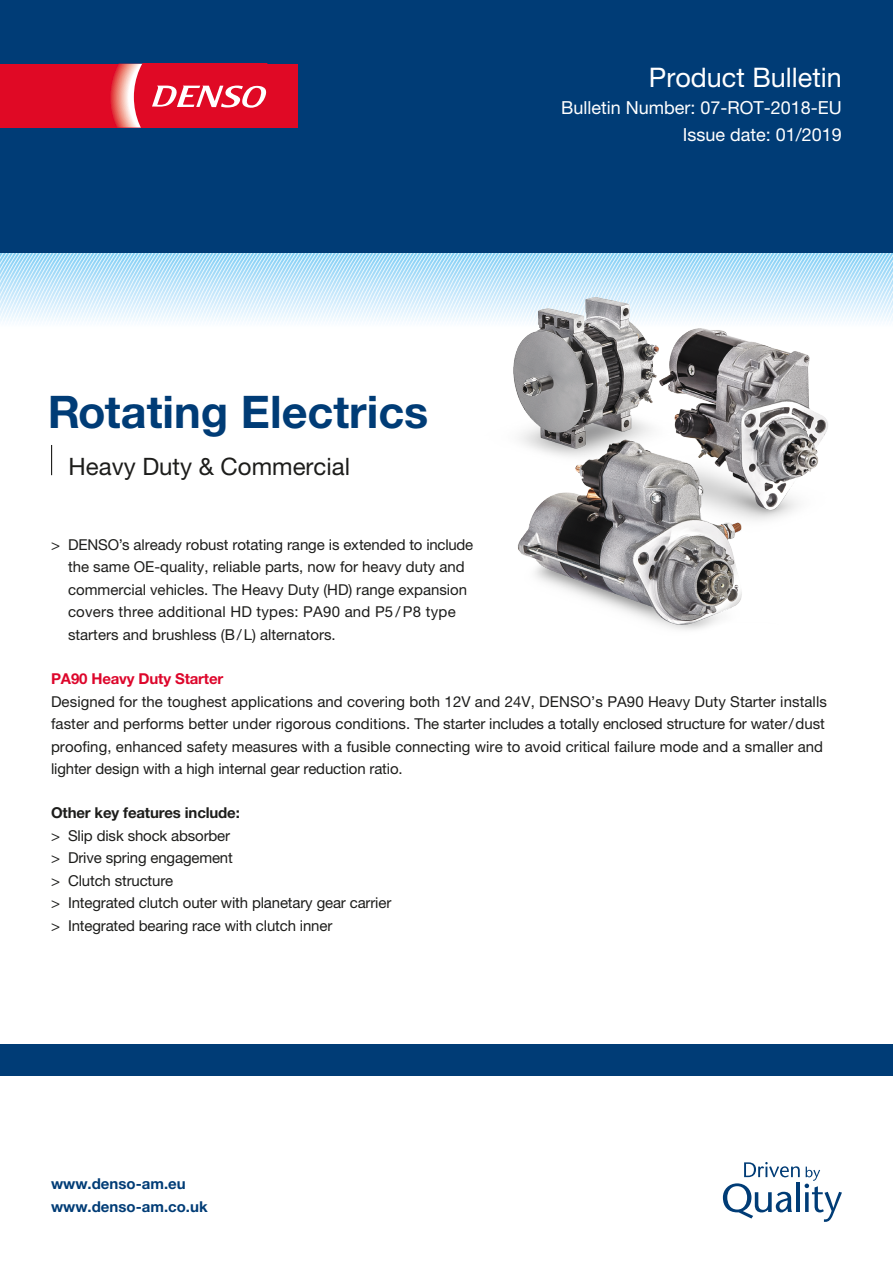
<style>
.page{position:relative;width:893px;height:1263px;background:#fff}
.page>*{position:absolute;margin:0;border:0;box-sizing:border-box;transform-origin:0 0}
.t1{font:700 45px "Helvetica Neue LT Pro";color:#003c76}
.t2{font:27px "Helvetica Neue LT Pro";color:#fff}
.t3{font:24px "Helvetica Neue LT Pro";color:#1d1d1b}
.t4{font:18px/27px "Helvetica Neue LT Pro";color:#fff;text-align:right}
.t5{font:15px/22.5px "Helvetica Neue LT Pro";color:#1d1d1b}
.t6{font:700 15px/22.5px "Helvetica Neue LT Pro";color:#003c76}
.t7{font:700 15px "Helvetica Neue LT Pro";letter-spacing:-.01em;color:#1d1d1b}
.t8{font:700 15px "Helvetica Neue LT Pro";letter-spacing:-.01em;color:#dd062b}
</style>
<div class="page">
<svg style="left:0;top:253px;width:893px;height:69px;background:#c8e9fa"></svg>
<div style="left:0;top:0;width:893px;height:253px;background:#003c76"></div>
<svg style="left:723px;top:1162px;width:119px;height:60px"></svg>
<div style="left:0;top:1044px;width:893px;height:32px;background:#003c76"></div>
<div style="left:0;top:64px;width:298px;height:64px;background:#e00925"></div>
<svg style="left:110px;top:64px;width:157px;height:64px"></svg>
<hr style="left:51px;top:445px;width:1px;height:30px;background:#1d1d1b">
<img style="left:483px;top:297px;width:346px;height:333px">
<h2 class="t2" style="left:649px;top:62px;width:195px">Product Bulletin</h2>
<p class="t4" style="left:561px;top:94px;width:282px">Bulletin Number: 07-ROT-2018-EU<br>Issue date: 01/2019</p>
<h1 class="t1" style="left:48px;top:384px;width:382px">Rotating Electrics</h1>
<h3 class="t3" style="left:69px;top:452px;width:283px">Heavy Duty &amp; Commercial</h3>
<p class="t5" style="left:68px;top:533px;width:407px;text-indent:-17px">&gt; DENSO’s already robust rotating range is extended to include the same OE-quality, reliable parts, now for heavy duty and commercial vehicles. The Heavy Duty (HD) range expansion covers three additional HD types: PA90 and P5 /P8 type starters and brushless (B/L) alternators.</p>
<p class="t8" style="left:51px;top:670px;width:174px">PA90 Heavy Duty Starter</p>
<p class="t5" style="left:51px;top:690px;width:777px">Designed for the toughest applications and covering both 12V and 24V, DENSO’s PA90 Heavy Duty Starter installs faster and performs better under rigorous conditions. The starter includes a totally enclosed structure for water/dust proofing, enhanced safety measures with a fusible connecting wire to avoid critical failure mode and a smaller and lighter design with a high internal gear reduction ratio.</p>
<p class="t7" style="left:51px;top:803px;width:190px">Other key features include:</p>
<p class="t5" style="left:51px;top:824px;width:342px">&gt; Slip disk shock absorber<br>&gt; Drive spring engagement<br>&gt; Clutch structure<br>&gt; Integrated clutch outer with planetary gear carrier &gt; Integrated bearing race with clutch inner</p>
<p class="t6" style="left:51px;top:1172px;width:158px">www.denso-am.eu www.denso-am.co.uk</p>
</div>
